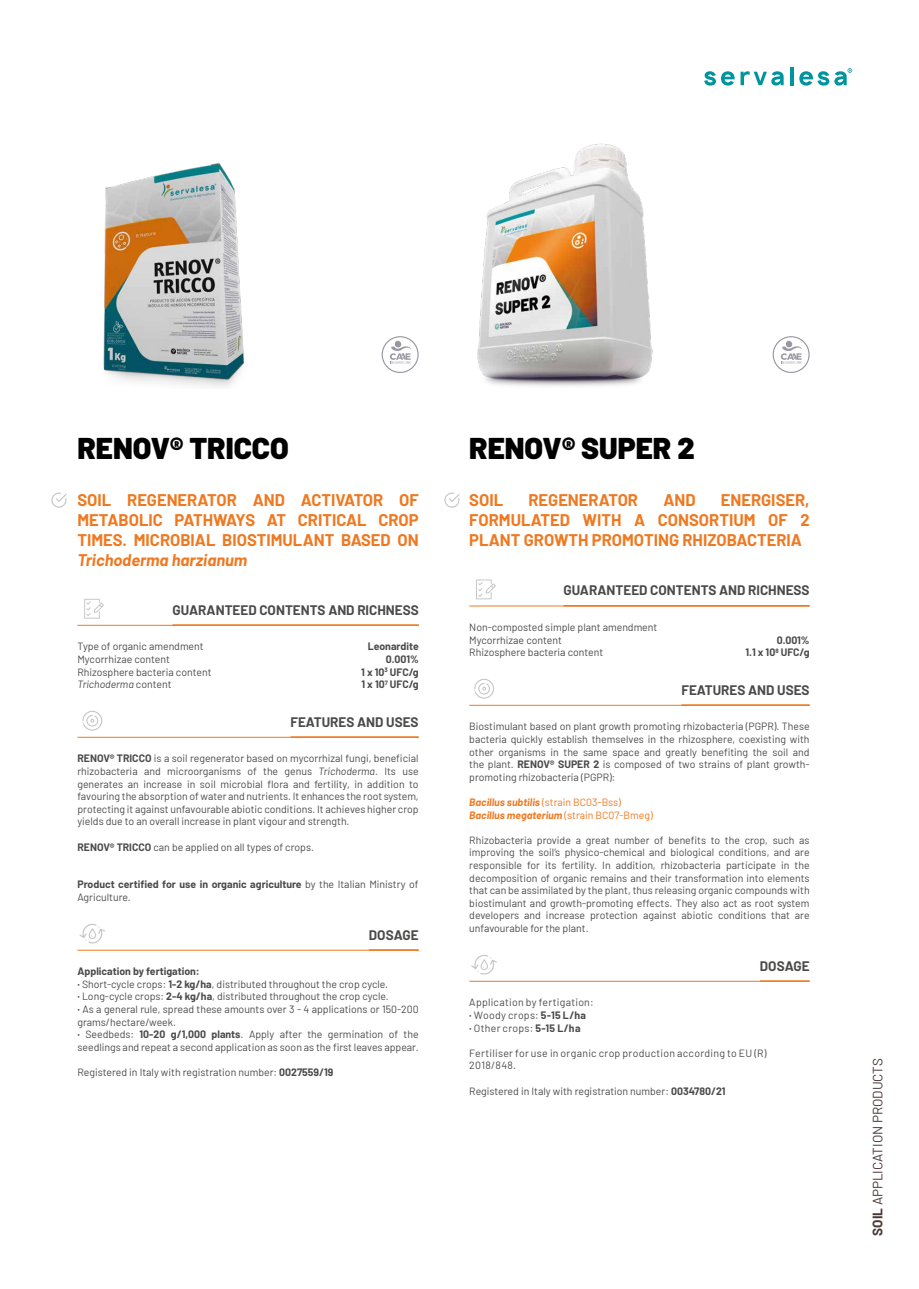
<style>
.page{position:relative;width:919px;height:1289px;background:#fff}
.page>*{position:absolute;margin:0;border:0;box-sizing:border-box;transform-origin:0 0}
.t1{font:900 30px "Barlow";color:#000}
.t2{font:700 16.5px/19.8px "Barlow";color:#ef7921;text-align:justify}
.t3{font:italic 700 16.5px "Barlow";color:#ef7921}
.t4{font:700 13.5px "Barlow";color:#4a4a49}
.t5{font:13.5px "Barlow";color:#4a3836}
.t6{font:10.5px/12.6px "Barlow";color:#4b4a4a;text-align:justify}
.t7{font:700 10.5px/12.6px "Barlow";color:#4b4a4a}
.t8{font:10.5px/12.6px "Barlow";letter-spacing:.025em;color:#4b4a4a}
.t9{font:italic 700 10.5px/12.6px "Barlow";color:#ef7921}
.t10{font:italic 10.5px "Barlow";color:#4b4a4a}
.s1{font-style:normal}
.s2{font-weight:700}
.s3{font-style:italic}
.s4{font-weight:400}
.s5{font-weight:400;font-style:normal}
</style>
<div class="page">
<svg style="left:704px;top:71px;width:30px;height:15px"></svg>
<svg style="left:740px;top:71px;width:43px;height:15px"></svg>
<hr style="left:790px;top:67px;width:3px;height:18px;background:#00949e">
<svg style="left:799px;top:68px;width:53px;height:18px"></svg>
<hr style="left:77px;top:949px;width:341px;height:1px;background:#ef7921">
<svg style="left:79px;top:923px;width:26px;height:20px"></svg>
<hr style="left:77px;top:737px;width:341px;height:1px;background:#ef7921">
<hr style="left:290px;top:736px;width:128px;height:1px;background:#ef7921">
<svg style="left:82px;top:710px;width:20px;height:20px"></svg>
<hr style="left:77px;top:625px;width:342px;height:1px;background:#ef7921">
<hr style="left:172px;top:624px;width:247px;height:2px;background:#ef7921">
<svg style="left:84px;top:598px;width:20px;height:20px"></svg>
<svg style="left:381px;top:336px;width:37px;height:37px"></svg>
<img style="left:103px;top:163px;width:142px;height:224px">
<svg style="left:51px;top:492px;width:16px;height:16px"></svg>
<img style="left:477px;top:143px;width:176px;height:243px">
<hr style="left:469px;top:605px;width:340px;height:1px;background:#ef7921">
<svg style="left:476px;top:579px;width:20px;height:20px"></svg>
<svg style="left:772px;top:336px;width:37px;height:37px"></svg>
<hr style="left:469px;top:981px;width:340px;height:1px;background:#ef7921">
<hr style="left:759px;top:980px;width:50px;height:1px;background:#ef7921">
<svg style="left:471px;top:955px;width:26px;height:19px"></svg>
<hr style="left:469px;top:705px;width:340px;height:1px;background:#ef7921">
<hr style="left:681px;top:704px;width:128px;height:2px;background:#ef7921">
<svg style="left:474px;top:678px;width:20px;height:20px"></svg>
<svg style="left:444px;top:492px;width:16px;height:16px"></svg>
<h1 class="t1" style="left:77px;top:425px;width:213px">RENOV® TRICCO</h1>
<h2 class="t2" style="left:77px;top:489px;width:343px">SOIL REGENERATOR AND ACTIVATOR OF METABOLIC PATHWAYS AT CRITICAL CROP TIMES. MICROBIAL BIOSTIMULANT BASED ON</h2>
<h2 class="t3" style="left:77px;top:547px;width:171px">Trichoderma harzianum</h2>
<p class="t4" style="left:172px;top:599px;width:248px">GUARANTEED CONTENTS AND RICHNESS</p>
<p class="t6" style="left:77px;top:639px;width:128px">Type of organic amendment</p>
<p class="t7" style="left:367px;top:639px;width:53px">Leonardite</p>
<p class="t6" style="left:77px;top:652px;width:94px">Mycorrhizae content</p>
<p class="t7" style="left:386px;top:652px;width:34px">0.001%</p>
<p class="t6" style="left:77px;top:664px;width:135px">Rhizosphere bacteria content</p>
<p class="t7" style="left:361px;top:664px;width:59px">1 x 10<sup>3</sup> UFC/g</p>
<p class="t10" style="left:77px;top:676px;width:96px">Trichoderma <span class="s1">content</span></p>
<p class="t7" style="left:361px;top:677px;width:59px">1 x 10<sup>7</sup> UFC/g</p>
<p class="t4" style="left:290px;top:711px;width:130px">FEATURES AND USES</p>
<p class="t6" style="left:77px;top:751px;width:343px"><span class="s2">RENOV® TRICCO</span> is a soil regenerator based on mycorrhizal fungi, beneficial rhizobacteria and microorganisms of the genus <span class="s3">Trichoderma</span>. Its use generates an increase in soil microbial flora and fertility, in addition to favouring the absorption of water and nutrients. It enhances the root system, protecting it against unfavourable abiotic conditions. It achieves higher crop yields due to an overall increase in plant vigour and strength.</p>
<p class="t6" style="left:77px;top:839px;width:238px"><span class="s2">RENOV® TRICCO</span> can be applied on all types of crops.</p>
<p class="t7" style="left:77px;top:877px;width:343px">Product certified for use in organic agriculture <span class="s4">by the Italian Ministry of<br>Agriculture.</span></p>
<p class="t4" style="left:369px;top:924px;width:51px">DOSAGE</p>
<p class="t6" style="left:77px;top:964px;width:343px;text-align:left"><span class="s2">Application by fertigation:<br>·</span> Short-cycle crops: <span class="s2">1-2 kg/ha</span>, distributed throughout the crop cycle.<br><span class="s2">·</span> Long-cycle crops: <span class="s2">2-4 kg/ha</span>, distributed throughout the crop cycle.<br><span class="s2">·</span> As a general rule, spread these amounts over 3 - 4 applications or 150-200 grams/hectare/week.<br><span class="s2">·</span> Seedbeds: <span class="s2">10-20 g/1,000 plants</span>. Apply after the germination of the seedlings and repeat a second application as soon as the first leaves appear.</p>
<p class="t6" style="left:77px;top:1065px;width:257px">Registered in Italy with registration number: <span class="s2">0027559/19</span></p>
<h1 class="t1" style="left:469px;top:425px;width:227px">RENOV® SUPER 2</h1>
<h2 class="t2" style="left:469px;top:489px;width:35px">SOIL</h2>
<h2 class="t2" style="left:528px;top:489px;width:111px">REGENERATOR</h2>
<h2 class="t2" style="left:663px;top:489px;width:34px">AND</h2>
<h2 class="t2" style="left:469px;top:489px;width:342px;text-indent:251px">ENERGISER, FORMULATED WITH A CONSORTIUM OF 2<br>PLANT GROWTH PROMOTING RHIZOBACTERIA</h2>
<p class="t4" style="left:563px;top:580px;width:248px">GUARANTEED CONTENTS AND RICHNESS</p>
<p class="t6" style="left:469px;top:620px;width:190px">Non-composted simple plant amendment<br>Mycorrhizae content</p>
<p class="t7" style="left:776px;top:632px;width:34px">0.001%</p>
<p class="t6" style="left:469px;top:645px;width:135px">Rhizosphere bacteria content</p>
<p class="t7" style="left:745px;top:645px;width:66px">1.1 x 10<sup>8</sup> UFC/g</p>
<p class="t4" style="left:681px;top:679px;width:130px">FEATURES AND USES</p>
<p class="t6" style="left:469px;top:719px;width:342px">Biostimulant based on plant growth promoting rhizobacteria (PGPR). These bacteria quickly establish themselves in the rhizosphere, coexisting with other organisms in the same space and greatly benefiting the soil and the plant. <span class="s2">RENOV® SUPER 2</span> is composed of two strains of plant growth&shy;promoting rhizobacteria (PGPR):</p>
<p class="t9" style="left:469px;top:795px;width:185px">Bacillus subtilis <span class="s5">(strain BC03-Bss)<br></span>Bacillus megaterium <span class="s5">(strain BC07-Bmeg)</span></p>
<p class="t6" style="left:469px;top:832px;width:342px">Rhizobacteria provide a great number of benefits to the crop, such as improving the soil’s physico-chemical and biological conditions, and are responsible for its fertility. In addition, rhizobacteria participate in the decomposition of organic remains and their transformation into elements that can be assimilated by the plant, thus releasing organic compounds with biostimulant and growth-promoting effects. They also act as root system developers and increase protection against abiotic conditions that are unfavourable for the plant.</p>
<p class="t4" style="left:759px;top:955px;width:51px">DOSAGE</p>
<p class="t8" style="left:469px;top:995px;width:126px">Application by fertigation: <span class="s2">·</span> Woody crops: <span class="s2">5-15 L/ha<br>·</span> Other crops: <span class="s2">5-15 L/ha</span></p>
<p class="t8" style="left:469px;top:1045px;width:298px">Fertiliser for use in organic crop production according to EU (R)<br>2018/848.</p>
<p class="t6" style="left:469px;top:1083px;width:258px">Registered in Italy with registration number: <span class="s2">0034780/21</span></p>
<p class="t5" style="left:867px;top:1235px;width:179px;rotate:-90deg"><span class="s2">SOIL</span> APPLICATION PRODUCTS</p>
</div>
